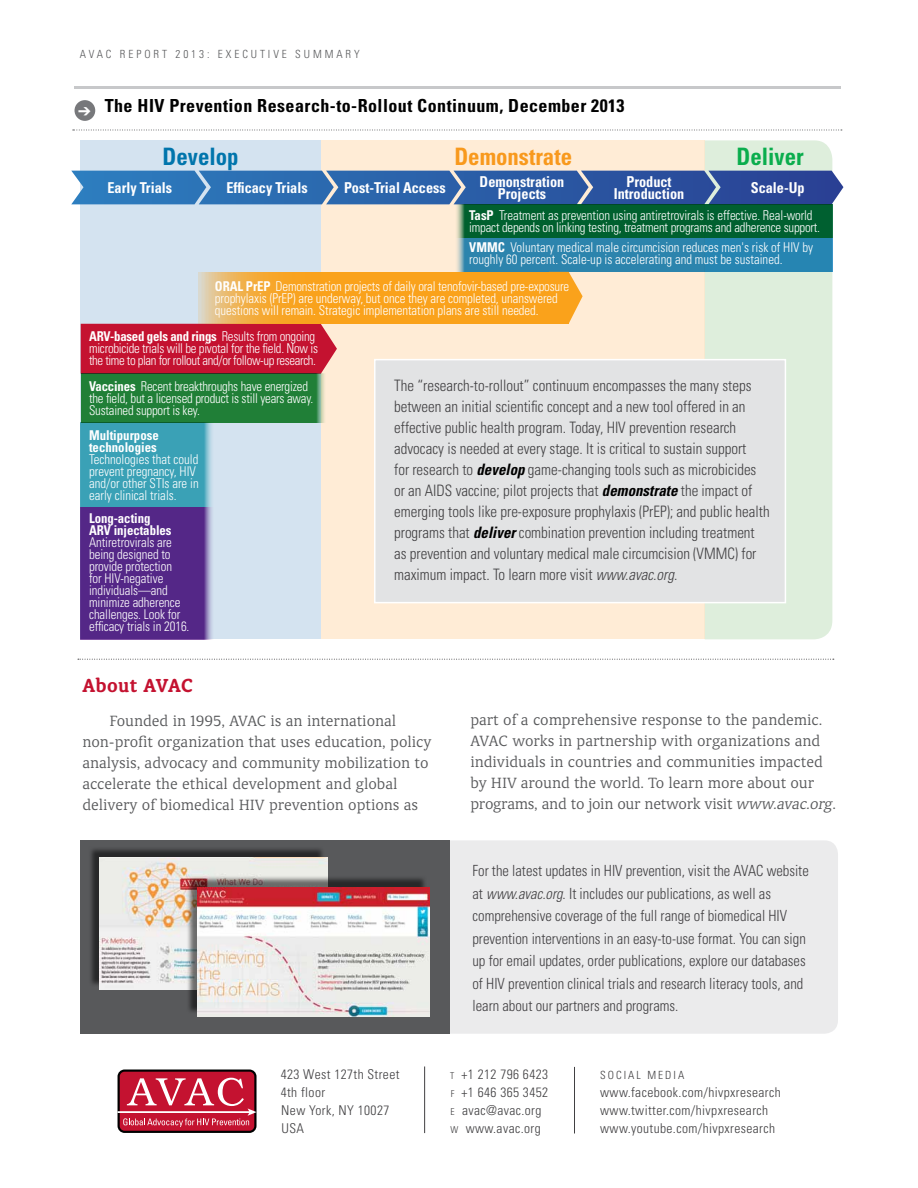
<style>
.page{position:relative;width:918px;height:1188px;background:#fff}
.page>*{position:absolute;margin:0;border:0;box-sizing:border-box;transform-origin:0 0}
.t1{font:700 condensed 24px "Univers";color:#f8991d;scale:.95 1}
.t2{font:700 condensed 24px "Univers";color:#0075ac;scale:.95 1}
.t3{font:700 condensed 24px "Univers";color:#0aad4d;scale:.95 1}
.t4{font:700 21px "Classic Round";letter-spacing:.02em;color:#c41230}
.t5{font:700 condensed 18px "Univers";letter-spacing:.025em;color:#000}
.t6{font:300 16.5px/21px "Classic Round";letter-spacing:-.005em;color:#58595b}
.t7{font:300 condensed 15.75px/21px "Univers";color:#414042;scale:.95 1}
.t8{font:300 condensed 15.3px/22.5px "Univers";color:#414042;scale:.95 1}
.t9{font:700 condensed 15px/12px "Univers";color:#fff;text-align:center;scale:.95 1}
.t10{font:300 condensed 13.5px/12px "Univers";letter-spacing:-.005em;color:#fff;scale:.95 1}
.t11{font:300 condensed 13.5px/18px "Univers";letter-spacing:.03em;color:#414042}
.t12{font:700 condensed 13.5px/12px "Univers";color:#fff;scale:.95 1}
.t13{font:300 condensed 11.25px "Univers";letter-spacing:.26em;color:#58595b}
.t14{font:300 condensed 11.25px "Univers";letter-spacing:.18em;color:#414042}
.s1{font-weight:700}
.s2{font-weight:700;font-style:italic;color:#000}
.s3{font-style:italic}
.s4{font-size:9.45px}
</style>
<div class="page">
<hr style="left:424px;top:1066px;width:1px;height:67px;background:#414042">
<hr style="left:574px;top:1067px;width:1px;height:66px;background:#414042">
<svg style="left:117px;top:1070px;width:140px;height:63px;background:#bc374e"></svg>
<svg style="left:78px;top:659px;width:756px;height:1px"></svg>
<hr style="left:75px;top:86px;width:766px;height:3px;background:#c7c8ca">
<svg style="left:73px;top:130px;width:769px;height:1px"></svg>
<div style="left:75px;top:100px;width:20px;height:21px;background:#77787b;border-radius:50%"></div>
<div style="left:81px;top:140px;width:240px;height:499px;background:#d4e3f0"></div>
<div style="left:705px;top:140px;width:127px;height:499px;background:#deeedc"></div>
<div style="left:321px;top:140px;width:384px;height:499px;background:#ffecd6"></div>
<svg style="left:71px;top:171px;width:772px;height:33px;background:#3365aa"></svg>
<div style="left:455px;top:204px;width:377px;height:34px;background:#00602e"></div>
<div style="left:455px;top:238px;width:377px;height:34px;background:#2c84ad"></div>
<div style="left:81px;top:324px;width:256px;height:50px;background:#c41230"></div>
<div style="left:81px;top:374px;width:245px;height:49px;background:#207f37"></div>
<div style="left:81px;top:423px;width:131px;height:84px;background:#3aa1b6"></div>
<div style="left:81px;top:507px;width:131px;height:132px;background:#542787"></div>
<svg style="left:569px;top:272px;width:14px;height:51px"></svg>
<svg style="left:199px;top:272px;width:370px;height:52px;background:#f6a62a"></svg>
<div style="left:450px;top:840px;width:388px;height:194px;background:#ebebec"></div>
<div style="left:81px;top:840px;width:369px;height:194px;background:#58595b"></div>
<div style="left:88px;top:846px;width:237px;height:141px;background:#000;opacity:.55"></div>
<img style="left:99px;top:858px;width:228px;height:131px">
<div style="left:186px;top:876px;width:241px;height:138px;background:#000;opacity:.55"></div>
<img style="left:198px;top:887px;width:231px;height:129px">
<div style="left:374px;top:359px;width:412px;height:244px;background:#e2e3e4;border:2px solid #fff"></div>
<p class="t13" style="left:80px;top:47px;width:281px">AVAC REPORT 2013: EXECUTIVE SUMMARY</p>
<h3 class="t5" style="left:105px;top:95px;width:521px">The HIV Prevention Research-to-Rollout Continuum, December 2013</h3>
<h1 class="t2" style="left:163px;top:141px;width:81px">Develop</h1>
<h1 class="t1" style="left:454px;top:141px;width:125px">Demonstrate</h1>
<h1 class="t3" style="left:737px;top:141px;width:72px">Deliver</h1>
<p class="t9" style="left:107px;top:182px;width:70px">Early Trials</p>
<p class="t9" style="left:226px;top:182px;width:87px">Efficacy Trials</p>
<p class="t9" style="left:344px;top:182px;width:109px">Post-Trial Access</p>
<p class="t9" style="left:480px;top:176px;width:91px">Demonstration<br>Projects</p>
<p class="t9" style="left:614px;top:176px;width:76px">Product<br>Introduction</p>
<p class="t9" style="left:751px;top:182px;width:58px">Scale-Up</p>
<p class="t10" style="left:469px;top:209px;width:371px"><span class="s1">TasP</span> Treatment as prevention using antiretrovirals is effective. Real-world impact depends on linking testing, treatment programs and adherence support.</p>
<p class="t10" style="left:469px;top:241px;width:364px"><span class="s1">VMMC</span> Voluntary medical male circumcision reduces men's risk of HIV by roughly 60 percent. Scale-up is accelerating and must be sustained.</p>
<p class="t10" style="left:215px;top:280px;width:374px"><span class="s1">ORAL PrEP</span> Demonstration projects of daily oral tenofovir-based pre-exposure prophylaxis (PrEP) are underway, but once they are completed, unanswered questions will remain. Strategic implementation plans are still needed.</p>
<p class="t10" style="left:89px;top:330px;width:243px"><span class="s1">ARV-based gels and rings</span> Results from ongoing microbicide trials will be pivotal for the field. Now is the time to plan for rollout and/or follow-up research.</p>
<p class="t10" style="left:89px;top:380px;width:238px"><span class="s1">Vaccines</span> Recent breakthroughs have energized the field, but a licensed product is still years away.<br>Sustained support is key.</p>
<p class="t12" style="left:89px;top:429px;width:75px">Multipurpose technologies</p>
<p class="t10" style="left:89px;top:453px;width:117px">Technologies that could prevent pregnancy, HIV and/or other STIs are in early clinical trials.</p>
<p class="t12" style="left:89px;top:512px;width:88px">Long-acting<br>ARV injectables</p>
<p class="t10" style="left:89px;top:536px;width:107px">Antiretrovirals are being designed to provide protection<br>for HIV-negative individuals—and minimize adherence challenges. Look for efficacy trials in 2016.</p>
<p class="t7" style="left:394px;top:374px;width:397px">The “research-to-rollout” continuum encompasses the many steps between an initial scientific concept and a new tool offered in an effective public health program. Today, HIV prevention research advocacy is needed at every stage. It is critical to sustain support<br>for research to <span class="s2">develop</span> game-changing tools such as microbicides or an AIDS vaccine; pilot projects that <span class="s2">demonstrate</span> the impact of emerging tools like pre-exposure prophylaxis (PrEP); and public health programs that <span class="s2">deliver</span> combination prevention including treatment as prevention and voluntary medical male circumcision (VMMC) for maximum impact. To learn more visit <span class="s3">www.avac.org</span>.</p>
<h2 class="t4" style="left:82px;top:674px;width:112px">About AVAC</h2>
<p class="t6" style="left:82px;top:711px;width:351px;text-indent:27px">Founded in 1995, AVAC is an international non-profit organization that uses education, policy analysis, advocacy and community mobilization to accelerate the ethical development and global delivery of biomedical HIV prevention options as</p>
<p class="t6" style="left:470px;top:710px;width:367px">part of a comprehensive response to the pandemic.<br>AVAC works in partnership with organizations and individuals in countries and communities impacted by HIV around the world. To learn more about our programs, and to join our network visit <span class="s3">www.avac.org</span>.</p>
<p class="t8" style="left:472px;top:859px;width:356px">For the latest updates in HIV prevention, visit the AVAC website at <span class="s3">www.avac.org</span>. It includes our publications, as well as comprehensive coverage of the full range of biomedical HIV prevention interventions in an easy-to-use format. You can sign up for email updates, order publications, explore our databases of HIV prevention clinical trials and research literacy tools, and learn about our partners and programs.</p>
<p class="t11" style="left:281px;top:1065px;width:120px">423 West 127th Street<br>4th floor<br>New York, NY 10027<br>USA</p>
<p class="t11" style="left:450px;top:1065px;width:100px"><span class="s4">t</span> +1 212 796 6423 <span class="s4">f</span> +1 646 365 3452 <span class="s4">e</span> avac@avac.org <span class="s4">w</span> www.avac.org</p>
<p class="t14" style="left:600px;top:1068px;width:86px">SOCIAL MEDIA</p>
<p class="t11" style="left:600px;top:1083px;width:182px">www.facebook.com/hivpxresearch www.twitter.com/hivpxresearch www.youtube.com/hivpxresearch</p>
</div>
